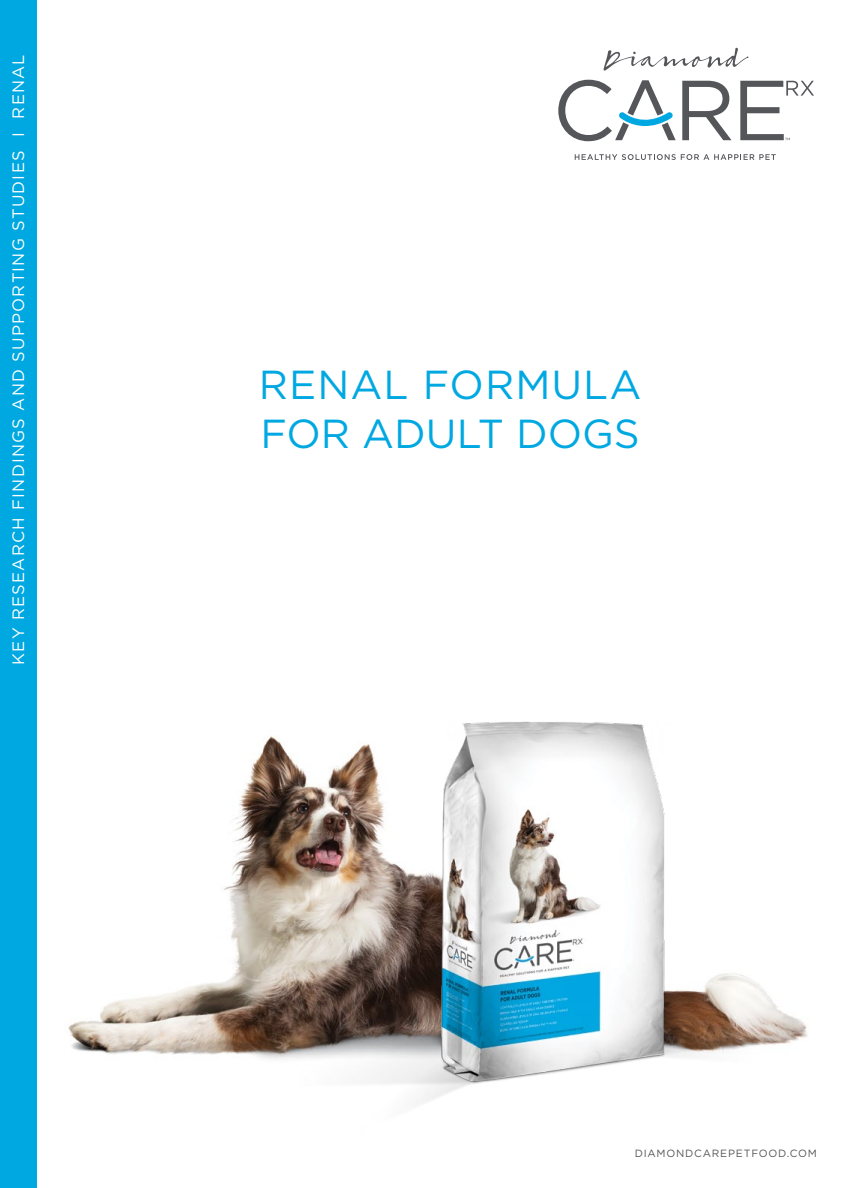
<style>
.page{position:relative;width:864px;height:1188px;background:#fff}
.page>*{position:absolute;margin:0;border:0;box-sizing:border-box;transform-origin:0 0}
.t1{font:40.5px/48.6px "Gotham";letter-spacing:.01em;color:#00a8e1}
.t2{font:16.5px "Gotham";letter-spacing:.075em;color:#fff}
.t3{font:10.5px "Gotham";letter-spacing:.075em;color:#55565a}
</style>
<div class="page">
<img style="left:68px;top:735px;width:233px;height:325px">
<div style="left:0;top:0;width:36px;height:1188px;background:#00a8e1"></div>
<img style="left:301px;top:721px;width:507px;height:382px">
<svg style="left:682px;top:81px;width:50px;height:59px"></svg>
<svg style="left:603px;top:48px;width:145px;height:23px"></svg>
<svg style="left:575px;top:154px;width:201px;height:6px"></svg>
<svg style="left:558px;top:80px;width:118px;height:61px"></svg>
<svg style="left:740px;top:81px;width:74px;height:59px"></svg>
<p class="t2" style="left:9px;top:665px;width:612px;rotate:-90deg">KEY RESEARCH FINDINGS AND SUPPORTING STUDIES I RENAL</p>
<p class="t1" style="left:259px;top:360px;width:384px">RENAL FORMULA<br>FOR ADULT DOGS</p>
<p class="t3" style="left:635px;top:1148px;width:184px">DIAMONDCAREPETFOOD.COM</p>
</div>
